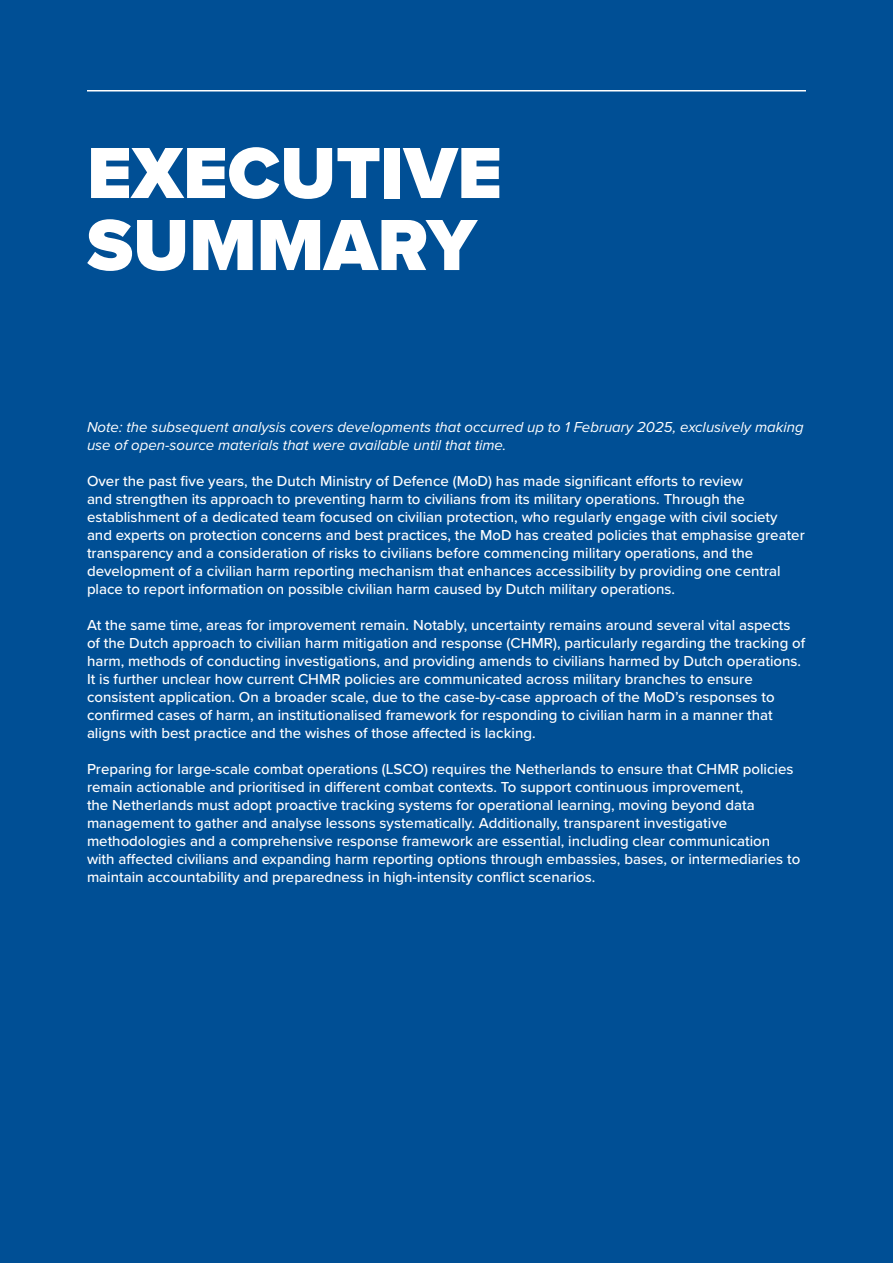
<style>
.page{position:relative;width:893px;height:1263px;background:#004f95}
.page>*{position:absolute;margin:0;border:0;box-sizing:border-box;transform-origin:0 0}
.H0{font:900 75px/72px "Proxima Nova";color:#fff}
.P_Intro_Klein_White{font:500 15px/18px "Proxima Nova";color:#fff}
.P_Intro_Klein_White-2{font:italic 15px/18px "Proxima Nova";color:#fff}
</style>
<div class="page">
<hr style="left:87px;top:90px;width:719px;height:1px;background:#fff">
<p class="H0" style="left:87px;top:136px;width:416px">EXECUTIVE<br>SUMMARY</p>
<p class="P_Intro_Klein_White-2" style="left:87px;top:419px;width:718px">Note: the subsequent analysis covers developments that occurred up to 1 February 2025, exclusively making use of open-source materials that were available until that time.</p>
<p class="P_Intro_Klein_White" style="left:87px;top:471px;width:719px">Over the past five years, the Dutch Ministry of Defence (MoD) has made significant efforts to review<br>and strengthen its approach to preventing harm to civilians from its military operations. Through the establishment of a dedicated team focused on civilian protection, who regularly engage with civil society and experts on protection concerns and best practices, the MoD has created policies that emphasise greater transparency and a consideration of risks to civilians before commencing military operations, and the development of a civilian harm reporting mechanism that enhances accessibility by providing one central place to report information on possible civilian harm caused by Dutch military operations.</p>
<p class="P_Intro_Klein_White" style="left:87px;top:615px;width:720px">At the same time, areas for improvement remain. Notably, uncertainty remains around several vital aspects of the Dutch approach to civilian harm mitigation and response (CHMR), particularly regarding the tracking of harm, methods of conducting investigations, and providing amends to civilians harmed by Dutch operations.<br>It is further unclear how current CHMR policies are communicated across military branches to ensure consistent application. On a broader scale, due to the case-by-case approach of the MoD’s responses to confirmed cases of harm, an institutionalised framework for responding to civilian harm in a manner that aligns with best practice and the wishes of those affected is lacking.</p>
<p class="P_Intro_Klein_White" style="left:87px;top:759px;width:715px">Preparing for large-scale combat operations (LSCO) requires the Netherlands to ensure that CHMR policies remain actionable and prioritised in different combat contexts. To support continuous improvement,<br>the Netherlands must adopt proactive tracking systems for operational learning, moving beyond data management to gather and analyse lessons systematically. Additionally, transparent investigative methodologies and a comprehensive response framework are essential, including clear communication with affected civilians and expanding harm reporting options through embassies, bases, or intermediaries to maintain accountability and preparedness in high-intensity conflict scenarios.</p>
</div>
